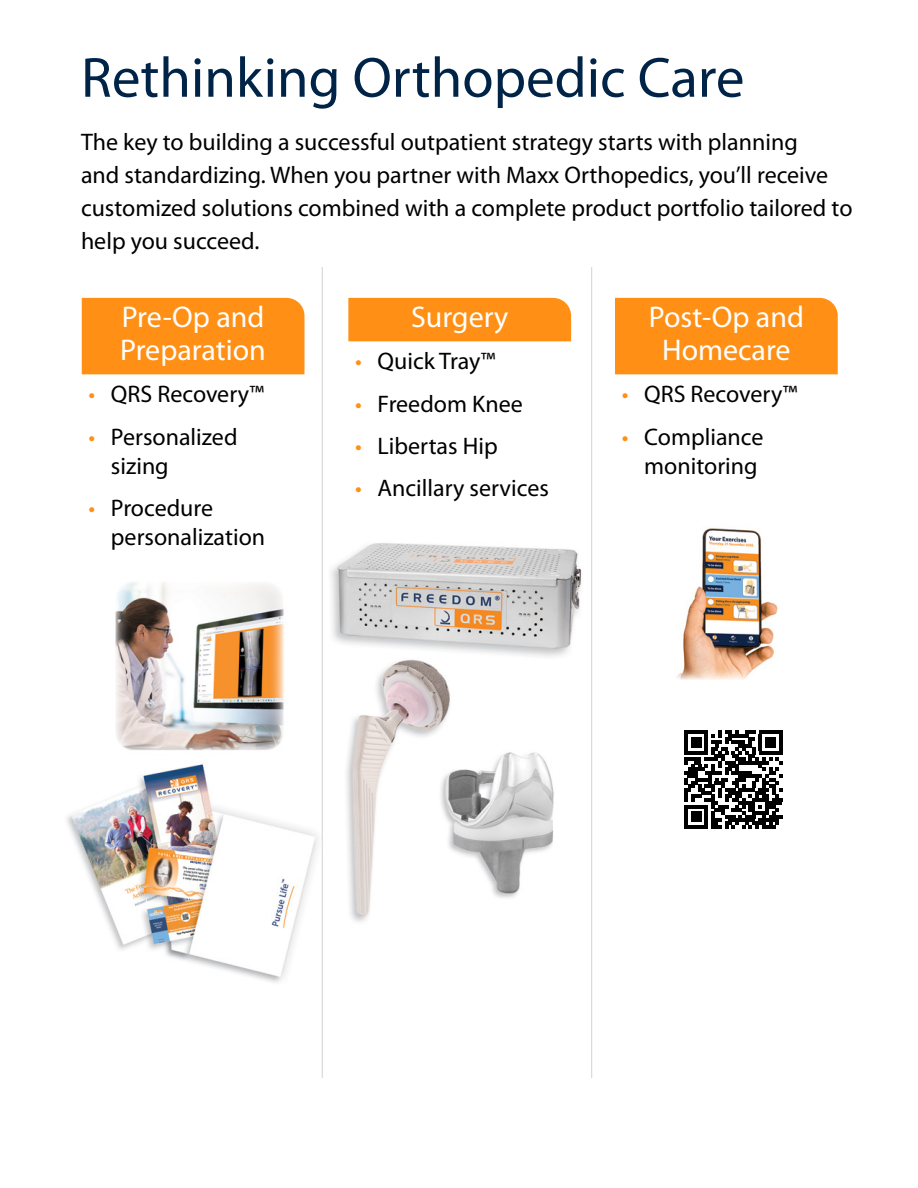
<style>
.page{position:relative;width:918px;height:1188px;background:#fff}
.page>*{position:absolute;margin:0;border:0;box-sizing:border-box;transform-origin:0 0}
.headers{font:57px "Myriad Pro";color:#002448}
.header_2{font:30px/33px "Myriad Pro";color:#fff}
.intro_paragraphs{font:24px/33px "Myriad Pro";color:#000}
.s1{color:#ff9015}
</style>
<div class="page">
<img style="left:67px;top:503px;width:711px;height:575px">
<div style="left:82px;top:298px;width:222px;height:76px;background:#ff9015"></div>
<div style="left:348px;top:298px;width:223px;height:43px;background:#ff9015"></div>
<div style="left:615px;top:298px;width:223px;height:76px;background:#ff9015"></div>
<div style="left:666px;top:710px;width:135px;height:140px;background:#fff;border-radius:18px"></div>
<svg style="left:684px;top:731px;width:98px;height:98px"></svg>
<hr style="left:762px;top:825px;width:14px;height:4px;background:#000">
<hr style="left:322px;top:267px;width:1px;height:811px;background:#d1d3d4">
<hr style="left:591px;top:267px;width:1px;height:811px;background:#d1d3d4">
<p class="headers" style="left:81px;top:42px;width:665px">Rethinking Orthopedic Care</p>
<p class="intro_paragraphs" style="left:81px;top:125px;width:773px">The key to building a successful outpatient strategy starts with planning<br>and standardizing. When you partner with Maxx Orthopedics, you’ll receive customized solutions combined with a complete product portfolio tailored to help you succeed.</p>
<p class="header_2" style="left:120px;top:300px;width:147px">Pre-Op and<br>Preparation</p>
<p class="intro_paragraphs" style="left:88px;top:377px;width:177px"><span class="s1">•</span> QRS Recovery™</p>
<p class="intro_paragraphs" style="left:111px;top:422px;width:128px;line-height:28.8px;text-indent:-22px"><span class="s1">•</span> Personalized sizing</p>
<p class="intro_paragraphs" style="left:111px;top:493px;width:156px;line-height:28.8px;text-indent:-22px"><span class="s1">•</span> Procedure personalization</p>
<p class="header_2" style="left:411px;top:300px;width:99px">Surgery</p>
<p class="intro_paragraphs" style="left:355px;top:344px;width:142px"><span class="s1">•</span> Quick Tray™</p>
<p class="intro_paragraphs" style="left:355px;top:387px;width:169px"><span class="s1">•</span> Freedom Knee</p>
<p class="intro_paragraphs" style="left:355px;top:429px;width:144px"><span class="s1">•</span> Libertas Hip</p>
<p class="intro_paragraphs" style="left:355px;top:471px;width:195px"><span class="s1">•</span> Ancillary services</p>
<p class="header_2" style="left:649px;top:300px;width:157px;text-align:center">Post-Op and<br>Homecare</p>
<p class="intro_paragraphs" style="left:622px;top:377px;width:177px"><span class="s1">•</span> QRS Recovery™</p>
<p class="intro_paragraphs" style="left:622px;top:422px;width:143px;line-height:28.8px;text-align:right"><span class="s1">•</span> Compliance monitoring</p>
</div>
